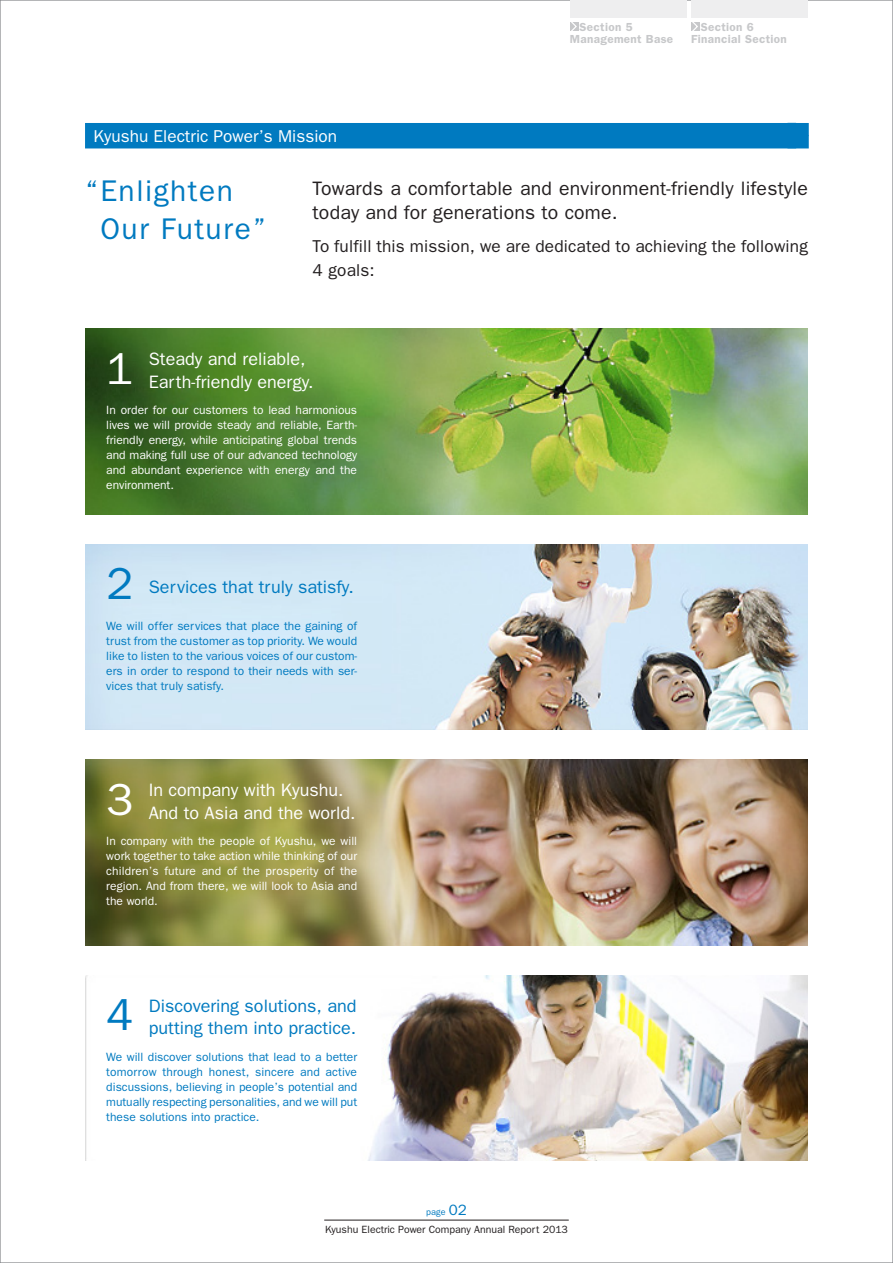
<style>
.page{position:relative;width:893px;height:1263px;background:#fff}
.page>*{position:absolute;margin:0;border:0;box-sizing:border-box;transform-origin:0 0}
.t1{font:45px "Franklin Gothic";color:#fff}
.t2{font:45px "Franklin Gothic";color:#007ac0}
.t3{font:30px/37.5px "Franklin Gothic";letter-spacing:.05em;color:#007ac0}
.t4{font:19.5px/24px "Franklin Gothic";letter-spacing:.01em;color:#231f20}
.t5{font:18px/22.5px "Franklin Gothic";color:#fff}
.t6{font:18px/22.5px "Franklin Gothic";color:#007ac0}
.t7{font:17.25px/24px "Franklin Gothic";letter-spacing:.01em;color:#231f20}
.t8{font:17.25px "Franklin Gothic";color:#fff}
.t9{font:12px/15px "Franklin Gothic";color:#fff;text-align:justify}
.t10{font:12px/15px "Franklin Gothic";color:#007ac0;text-align:justify}
.t11{font:600 11.7px/12px "Franklin Gothic";letter-spacing:.03em;color:#c7c8ca}
.t12{font:10.5px "Franklin Gothic";color:#231f20}
.t13{font:9px "Franklin Gothic";color:#007ac0}
.s1{font-size:15px}
</style>
<div class="page">
<div style="left:85px;top:123px;width:724px;height:25px;background:#007ac0"></div>
<svg style="left:808px;top:123px;width:1px;height:25px"></svg>
<img style="left:85px;top:329px;width:723px;height:185px">
<img style="left:85px;top:544px;width:723px;height:186px">
<img style="left:85px;top:760px;width:723px;height:185px">
<img style="left:85px;top:975px;width:723px;height:186px">
<hr style="left:324px;top:1220px;width:245px;height:1px;background:#231f20">
<svg style="left:570px;top:22px;width:8px;height:9px"></svg>
<div style="left:570px;top:0;width:117px;height:17px;background:#eeeeef"></div>
<svg style="left:691px;top:22px;width:8px;height:9px"></svg>
<div style="left:691px;top:0;width:117px;height:17px;background:#eeeeef"></div>
<p class="t11" style="left:570px;top:21px;width:105px;text-indent:10px">Section 5<br>Management Base</p>
<p class="t11" style="left:691px;top:21px;width:97px;text-indent:10px">Section 6<br>Financial Section</p>
<h3 class="t8" style="left:94px;top:126px;width:245px">Kyushu Electric Power’s Mission</h3>
<h2 class="t3" style="left:100px;top:172px;width:168px;text-indent:-15px">“Enlighten<br>Our Future”</h2>
<h3 class="t4" style="left:313px;top:176px;width:497px">Towards a comfortable and environment-friendly lifestyle today and for generations to come.</h3>
<h3 class="t7" style="left:313px;top:233px;width:497px">To fulfill this mission, we are dedicated to achieving the following<br>4 goals:</h3>
<h1 class="t1" style="left:106px;top:343px;width:28px">1</h1>
<h3 class="t5" style="left:149px;top:347px;width:166px">Steady and reliable,<br>Earth-friendly energy.</h3>
<p class="t9" style="left:106px;top:402px;width:252px">In order for our customers to lead harmonious lives we will provide steady and reliable, Earth&shy;friendly energy, while anticipating global trends and making full use of our advanced technology and abundant experience with energy and the environment.</p>
<h1 class="t2" style="left:106px;top:558px;width:28px">2</h1>
<h3 class="t6" style="left:149px;top:575px;width:206px">Services that truly satisfy.</h3>
<p class="t10" style="left:106px;top:618px;width:252px">We will offer services that place the gaining of trust from the customer as top priority. We would like to listen to the various voices of our custom&shy;ers in order to respond to their needs with ser&shy;vices that truly satisfy.</p>
<h1 class="t1" style="left:106px;top:773px;width:28px">3</h1>
<h3 class="t5" style="left:149px;top:778px;width:208px">In company with Kyushu.<br>And to Asia and the world.</h3>
<p class="t9" style="left:106px;top:833px;width:252px">In company with the people of Kyushu, we will work together to take action while thinking of our children’s future and of the prosperity of the region. And from there, we will look to Asia and the world.</p>
<h1 class="t2" style="left:106px;top:989px;width:28px">4</h1>
<h3 class="t6" style="left:149px;top:994px;width:209px">Discovering solutions, and putting them into practice.</h3>
<p class="t10" style="left:106px;top:1049px;width:252px">We will discover solutions that lead to a better tomorrow through honest, sincere and active discussions, believing in people’s potential and mutually respecting personalities, and we will put these solutions into practice.</p>
<p class="t13" style="left:426px;top:1207px;width:42px">page <span class="s1">02</span></p>
<p class="t12" style="left:325px;top:1223px;width:244px">Kyushu Electric Power Company Annual Report 2013</p>
</div>
